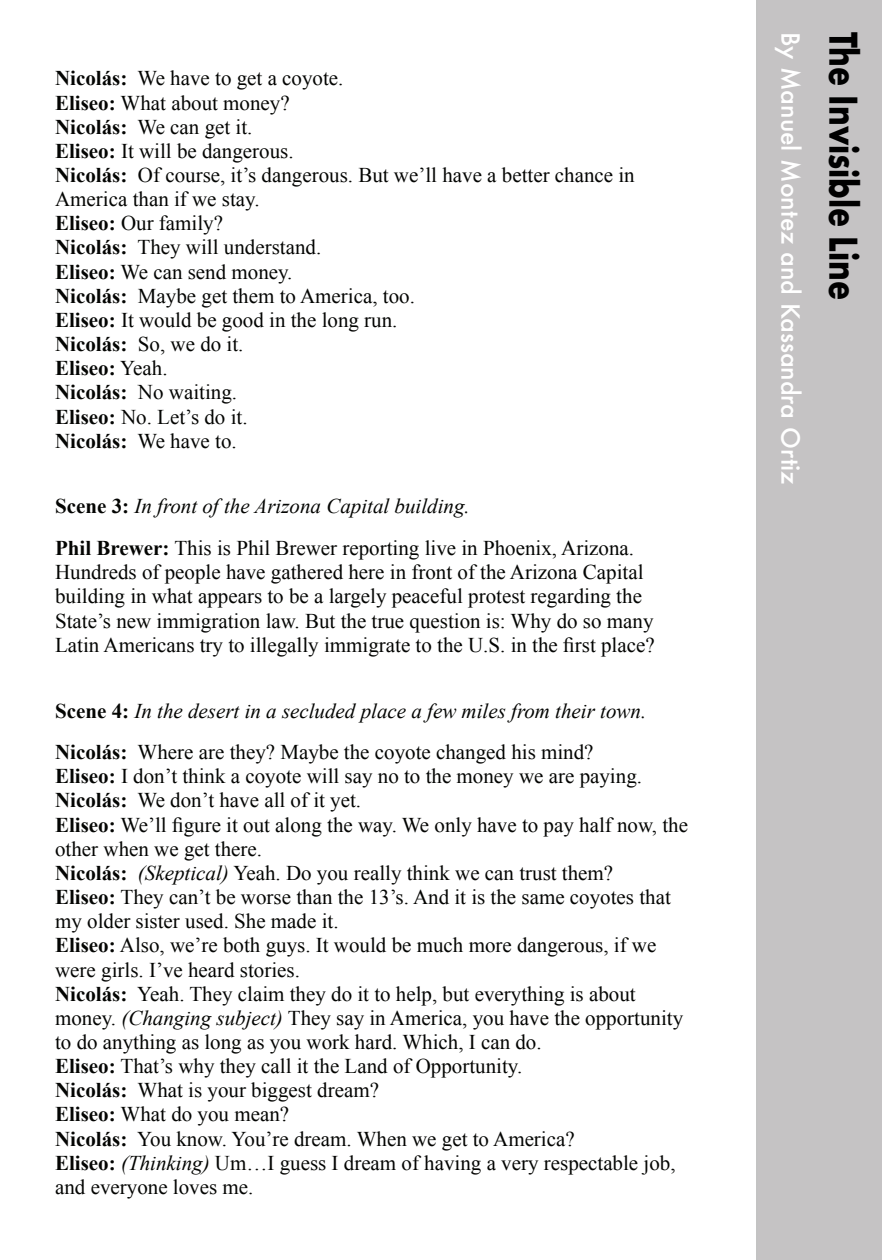
<style>
.page{position:relative;width:882px;height:1260px;background:#fff}
.page>*{position:absolute;margin:0;border:0;box-sizing:border-box;transform-origin:0 0}
.t1{font:42px "Futura Bold Fc";color:#000;scale:.8 1}
.t2{font:500 24.5px "Futura";color:#fff}
.t3{font:21px/24.2px "Times New Roman";color:#040503}
.t4{font:italic 21px "Times New Roman";color:#040503}
.s1{font-weight:700}
.s2{font-weight:700;font-style:normal}
.s3{font-style:italic}
</style>
<div class="page">
<div style="left:756px;top:0;width:126px;height:1260px;background:#c5c3c4"></div>
<p class="t3" style="left:55px;top:66px;width:581px"><span class="s1">Nicolás:</span> We have to get a coyote.<br><span class="s1">Eliseo:</span> What about money?<br><span class="s1">Nicolás:</span> We can get it.<br><span class="s1">Eliseo:</span> It will be dangerous.<br><span class="s1">Nicolás:</span> Of course, it’s dangerous. But we’ll have a better chance in<br>America than if we stay.<br><span class="s1">Eliseo:</span> Our family?<br><span class="s1">Nicolás:</span> They will understand.<br><span class="s1">Eliseo:</span> We can send money.<br><span class="s1">Nicolás:</span> Maybe get them to America, too.<br><span class="s1">Eliseo:</span> It would be good in the long run.<br><span class="s1">Nicolás:</span> So, we do it.<br><span class="s1">Eliseo:</span> Yeah.<br><span class="s1">Nicolás:</span> No waiting.<br><span class="s1">Eliseo:</span> No. Let’s do it.<br><span class="s1">Nicolás:</span> We have to.</p>
<p class="t4" style="left:55px;top:492px;width:416px"><span class="s2">Scene 3:</span> In front of the Arizona Capital building.</p>
<p class="t3" style="left:55px;top:536px;width:601px"><span class="s1">Phil Brewer:</span> This is Phil Brewer reporting live in Phoenix, Arizona.<br>Hundreds of people have gathered here in front of the Arizona Capital building in what appears to be a largely peaceful protest regarding the State’s new immigration law. But the true question is: Why do so many Latin Americans try to illegally immigrate to the U.S. in the first place?</p>
<p class="t4" style="left:55px;top:696px;width:593px"><span class="s2">Scene 4:</span> In the desert in a secluded place a few miles from their town.</p>
<p class="t3" style="left:55px;top:740px;width:634px"><span class="s1">Nicolás:</span> Where are they? Maybe the coyote changed his mind?<br><span class="s1">Eliseo:</span> I don’t think a coyote will say no to the money we are paying.<br><span class="s1">Nicolás:</span> We don’t have all of it yet.<br><span class="s1">Eliseo:</span> We’ll figure it out along the way. We only have to pay half now, the other when we get there.<br><span class="s1">Nicolás:</span> <span class="s3">(Skeptical)</span> Yeah. Do you really think we can trust them?<br><span class="s1">Eliseo:</span> They can’t be worse than the 13’s. And it is the same coyotes that my older sister used. She made it.<br><span class="s1">Eliseo:</span> Also, we’re both guys. It would be much more dangerous, if we were girls. I’ve heard stories.<br><span class="s1">Nicolás:</span> Yeah. They claim they do it to help, but everything is about money. <span class="s3">(Changing subject)</span> They say in America, you have the opportunity to do anything as long as you work hard. Which, I can do.<br><span class="s1">Eliseo:</span> That’s why they call it the Land of Opportunity.<br><span class="s1">Nicolás:</span> What is your biggest dream?<br><span class="s1">Eliseo:</span> What do you mean?<br><span class="s1">Nicolás:</span> You know. You’re dream. When we get to America?<br><span class="s1">Eliseo:</span> <span class="s3">(Thinking)</span> Um…I guess I dream of having a very respectable job, and everyone loves me.</p>
<p class="t2" style="left:807px;top:32px;width:455px;rotate:90deg">By Manuel Montez and Kassandra Ortiz</p>
<h1 class="t1" style="left:869px;top:32px;width:337px;rotate:90deg">The Invisible Line</h1>
</div>
